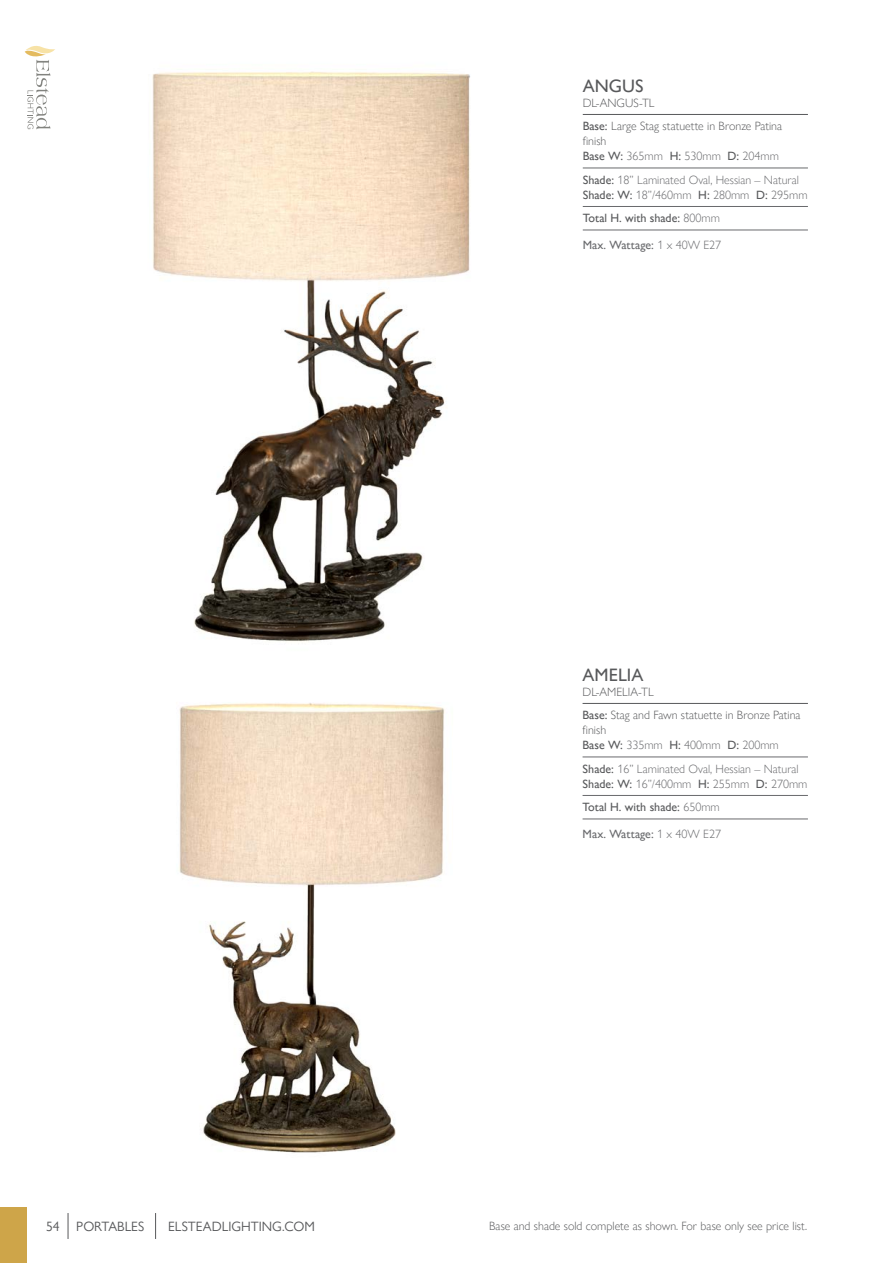
<style>
.page{position:relative;width:893px;height:1263px;background:#fff}
.page>*{position:absolute;margin:0;border:0;box-sizing:border-box;transform-origin:0 0}
.t1{font:500 18px "Gill Sans Nova";color:#58595b}
.t2{font:13.5px "Gill Sans Nova";color:#58595b}
.t3{font:300 12px/15px "Gill Sans Nova";color:#696a6d}
.t4{font:300 12px/23.5px "Gill Sans Nova";color:#58595b}
.t5{font:500 12px "Gill Sans Nova";color:#58595b}
.t6{font:500 12px "Gill Sans Nova";color:#696a6d}
.s1{font-weight:500}
.s2{color:#58595b}
.s3{font-weight:500;color:#58595b}
.s4{font-weight:300;color:#696a6d}
.s5{font-weight:300}
</style>
<div class="page">
<div style="left:0;top:1208px;width:26px;height:55px;background:#cea549"></div>
<svg style="left:68px;top:1213px;width:1px;height:26px"></svg>
<svg style="left:155px;top:1213px;width:1px;height:26px"></svg>
<svg style="left:25px;top:46px;width:30px;height:84px"></svg>
<img style="left:179px;top:703px;width:266px;height:450px">
<img style="left:152px;top:71px;width:318px;height:571px">
<hr style="left:583px;top:114px;width:225px;height:1px;background:#58595b">
<hr style="left:583px;top:168px;width:225px;height:1px;background:#696a6d">
<hr style="left:583px;top:206px;width:225px;height:1px;background:#696a6d">
<hr style="left:583px;top:230px;width:225px;height:1px;background:#696a6d">
<hr style="left:583px;top:703px;width:225px;height:1px;background:#58595b">
<hr style="left:583px;top:757px;width:225px;height:1px;background:#696a6d">
<hr style="left:583px;top:795px;width:225px;height:1px;background:#696a6d">
<hr style="left:583px;top:819px;width:225px;height:1px;background:#696a6d">
<h1 class="t1" style="left:583px;top:75px;width:62px">ANGUS</h1>
<p class="t4" style="left:583px;top:91px;width:201px">DL-ANGUS-TL<br><span class="s1">Base:</span> Large Stag statuette in Bronze Patina</p>
<p class="t3" style="left:583px;top:134px;width:198px"><span class="s2">finish<br></span><span class="s3">Base W:</span> 365mm <span class="s3">H:</span> 530mm <span class="s3">D:</span> 204mm</p>
<p class="t3" style="left:583px;top:172px;width:226px"><span class="s3">Shade:</span> 18” Laminated Oval, Hessian – Natural<br><span class="s3">Shade: W:</span> 18”/460mm <span class="s3">H:</span> 280mm <span class="s3">D:</span> 295mm</p>
<p class="t5" style="left:583px;top:211px;width:139px">Total H. with shade: <span class="s4">800mm</span></p>
<p class="t6" style="left:583px;top:237px;width:140px">Max. Wattage: <span class="s5">1 x 40W E27</span></p>
<h1 class="t1" style="left:583px;top:664px;width:62px">AMELIA</h1>
<p class="t4" style="left:583px;top:680px;width:220px">DL-AMELIA-TL<br><span class="s1">Base:</span> Stag and Fawn statuette in Bronze Patina</p>
<p class="t3" style="left:583px;top:722px;width:198px"><span class="s2">finish<br></span><span class="s3">Base W:</span> 335mm <span class="s3">H:</span> 400mm <span class="s3">D:</span> 200mm</p>
<p class="t3" style="left:583px;top:761px;width:226px"><span class="s3">Shade:</span> 16” Laminated Oval, Hessian – Natural<br><span class="s3">Shade: W:</span> 16”/400mm <span class="s3">H:</span> 255mm <span class="s3">D:</span> 270mm</p>
<p class="t5" style="left:583px;top:800px;width:139px">Total H. with shade: <span class="s4">650mm</span></p>
<p class="t6" style="left:583px;top:826px;width:140px">Max. Wattage: <span class="s5">1 x 40W E27</span></p>
<p class="t2" style="left:46px;top:1218px;width:100px">54 PORTABLES</p>
<p class="t2" style="left:168px;top:1218px;width:148px">ELSTEADLIGHTING.COM</p>
<p class="t4" style="left:489px;top:1214px;width:318px">Base and shade sold complete as shown. For base only see price list.</p>
</div>
